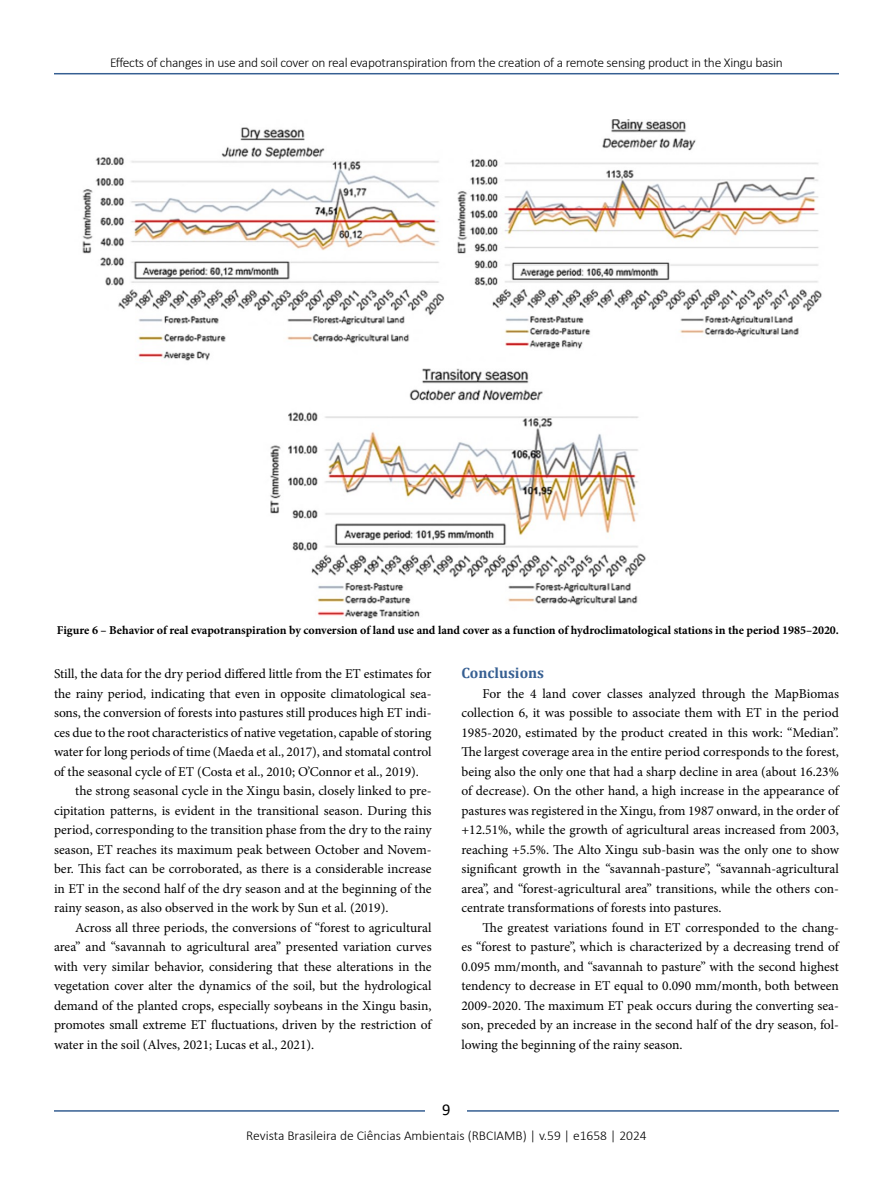
<style>
.page{position:relative;width:893px;height:1191px;background:#fff}
.page>*{position:absolute;margin:0;border:0;box-sizing:border-box;transform-origin:0 0}
.t1{font:16.5px "Calibri";color:#000}
.t2{font:700 15px "Cambria";color:#365f92}
.t3{font:13.5px/19.5px "Minion Pro";letter-spacing:-.005em;color:#000;text-align:justify}
.t4{font:300 13.5px "Calibri";letter-spacing:-.02em;color:#000}
.t5{font:300 13.5px "Calibri";color:#000}
.t6{font:700 12px "Minion Pro";letter-spacing:-.005em;color:#000}
</style>
<div class="page">
<hr style="left:54px;top:73px;width:785px;height:1px;background:#365f92">
<hr style="left:54px;top:1110px;width:785px;height:1px;background:#365f92">
<div style="left:426px;top:1096px;width:41px;height:26px;background:#fff"></div>
<img style="left:82px;top:120px;width:740px;height:499px">
<p class="t4" style="left:110px;top:54px;width:674px">Effects of changes in use and soil cover on real evapotranspiration from the creation of a remote sensing product in the Xingu basin</p>
<p class="t6" style="left:57px;top:622px;width:783px">Figure 6 – Behavior of real evapotranspiration by conversion of land use and land cover as a function of hydroclimatological stations in the period 1985–2020.</p>
<p class="t2" style="left:461px;top:662px;width:84px">Conclusions</p>
<p class="t3" style="left:461px;top:684px;width:379px;text-indent:21px">For the 4 land cover classes analyzed through the MapBiomas collection 6, it was possible to associate them with ET in the period 1985-2020, estimated by the product created in this work: “Median”.<br>The largest coverage area in the entire period corresponds to the forest, being also the only one that had a sharp decline in area (about 16.23% of decrease). On the other hand, a high increase in the appearance of pastures was registered in the Xingu, from 1987 onward, in the order of +12.51%, while the growth of agricultural areas increased from 2003, reaching +5.5%. The Alto Xingu sub-basin was the only one to show significant growth in the “savannah-pasture”, “savannah-agricultural area”, and “forest-agricultural area” transitions, while the others con&shy;centrate transformations of forests into pastures.</p>
<p class="t3" style="left:461px;top:917px;width:379px;text-indent:21px">The greatest variations found in ET corresponded to the chang&shy;es “forest to pasture”, which is characterized by a decreasing trend of 0.095 mm/month, and “savannah to pasture” with the second highest tendency to decrease in ET equal to 0.090 mm/month, both between 2009-2020. The maximum ET peak occurs during the converting sea&shy;son, preceded by an increase in the second half of the dry season, fol&shy;lowing the beginning of the rainy season.</p>
<p class="t3" style="left:54px;top:664px;width:379px">Still, the data for the dry period differed little from the ET estimates for</p>
<p class="t3" style="left:54px;top:683px;width:379px">the rainy period, indicating that even in opposite climatological sea-</p>
<p class="t3" style="left:54px;top:703px;width:379px">sons, the conversion of forests into pastures still produces high ET indi-</p>
<p class="t3" style="left:54px;top:722px;width:379px">ces due to the root characteristics of native vegetation, capable of storing</p>
<p class="t3" style="left:54px;top:742px;width:379px">water for long periods of time (Maeda et al., 2017), and stomatal control</p>
<p class="t3" style="left:54px;top:761px;width:366px">of the seasonal cycle of ET (Costa et al., 2010; O’Connor et al., 2019).</p>
<p class="t3" style="left:75px;top:781px;width:358px">the strong seasonal cycle in the Xingu basin, closely linked to pre-</p>
<p class="t3" style="left:54px;top:800px;width:379px">cipitation patterns, is evident in the transitional season. During this</p>
<p class="t3" style="left:54px;top:820px;width:379px">period, corresponding to the transition phase from the dry to the rainy</p>
<p class="t3" style="left:54px;top:839px;width:379px">season, ET reaches its maximum peak between October and Novem-</p>
<p class="t3" style="left:54px;top:859px;width:379px">ber. This fact can be corroborated, as there is a considerable increase</p>
<p class="t3" style="left:54px;top:878px;width:379px">in ET in the second half of the dry season and at the beginning of the</p>
<p class="t3" style="left:54px;top:898px;width:336px">rainy season, as also observed in the work by Sun et al. (2019).</p>
<p class="t3" style="left:75px;top:917px;width:358px">Across all three periods, the conversions of “forest to agricultural</p>
<p class="t3" style="left:54px;top:937px;width:379px">area” and “savannah to agricultural area” presented variation curves</p>
<p class="t3" style="left:54px;top:956px;width:379px">with very similar behavior, considering that these alterations in the</p>
<p class="t3" style="left:54px;top:976px;width:379px">vegetation cover alter the dynamics of the soil, but the hydrological</p>
<p class="t3" style="left:54px;top:995px;width:379px">demand of the planted crops, especially soybeans in the Xingu basin,</p>
<p class="t3" style="left:54px;top:1015px;width:379px">promotes small extreme ET fluctuations, driven by the restriction of</p>
<p class="t3" style="left:54px;top:1034px;width:262px">water in the soil (Alves, 2021; Lucas et al., 2021).</p>
<p class="t1" style="left:442px;top:1098px;width:10px">9</p>
<p class="t5" style="left:246px;top:1126px;width:402px">Revista Brasileira de Ciências Ambientais (RBCIAMB) | v.59 | e1658 | 2024</p>
</div>
